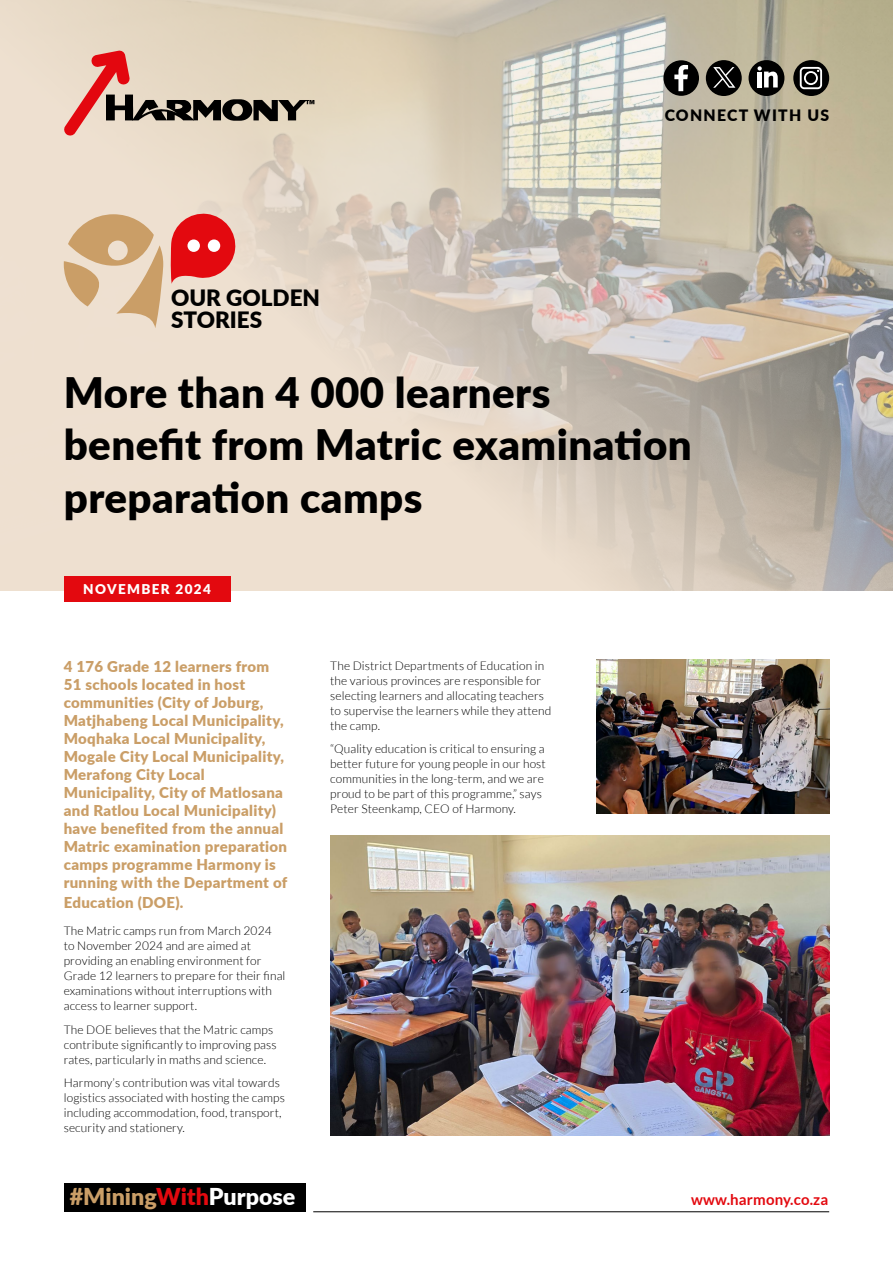
<style>
.page{position:relative;width:893px;height:1263px;background:#fff}
.page>*{position:absolute;margin:0;border:0;box-sizing:border-box;transform-origin:0 0}
.t1{font:900 42px/52.5px "Lato";letter-spacing:.01em;color:#000}
.t2{font:900 23.25px "Lato";color:#ca9e67}
.t3{font:900 22.5px/22.5px "Lato";color:#000}
.t4{font:900 15.75px "Lato";letter-spacing:.08em;color:#000}
.t5{font:900 15px/18px "Lato";letter-spacing:.02em;color:#ca9e67}
.t6{font:700 15px "Lato";letter-spacing:.01em;color:#e3090f}
.t7{font:900 13.5px "Lato";letter-spacing:.1em;color:#fff}
.t8{font:300 12px/15px "Lato";letter-spacing:.01em;color:#000}
.s1{color:#e3090f}
.s2{color:#fff}
</style>
<div class="page">
<img style="left:0;top:0;width:893px;height:590px">
<hr style="left:313px;top:1211px;width:516px;height:1px;background:#000">
<svg style="left:63px;top:50px;width:251px;height:86px;background:#c8ad9d"></svg>
<div style="left:64px;top:1183px;width:242px;height:29px;background:#000"></div>
<div style="left:663px;top:60px;width:36px;height:36px;background:#000;border-radius:50%"></div>
<svg style="left:674px;top:65px;width:14px;height:26px"></svg>
<div style="left:749px;top:60px;width:35px;height:36px;background:#000;border-radius:18px"></div>
<svg style="left:757px;top:66px;width:21px;height:21px"></svg>
<svg style="left:793px;top:60px;width:36px;height:36px"></svg>
<svg style="left:800px;top:67px;width:22px;height:22px"></svg>
<div style="left:706px;top:60px;width:36px;height:36px;background:#000;border-radius:18px"></div>
<svg style="left:713px;top:67px;width:22px;height:21px"></svg>
<div style="left:64px;top:576px;width:166px;height:26px;background:#e3090f"></div>
<svg style="left:170px;top:212px;width:67px;height:72px;background:#e54a49"></svg>
<svg style="left:64px;top:214px;width:99px;height:114px;background:#ddc19f"></svg>
<div style="left:187px;top:239px;width:13px;height:13px;background:#fff;border-radius:50%"></div>
<div style="left:208px;top:239px;width:12px;height:13px;background:#fff;border-radius:50%"></div>
<img style="left:597px;top:660px;width:232px;height:153px">
<img style="left:330px;top:836px;width:499px;height:299px">
<h3 class="t3" style="left:171px;top:285px;width:151px">OUR GOLDEN<br>STORIES</h3>
<h3 class="t4" style="left:665px;top:103px;width:166px">CONNECT WITH US</h3>
<h1 class="t1" style="left:64px;top:364px;width:629px">More than 4 000 learners benefit from Matric examination preparation camps</h1>
<p class="t7" style="left:83px;top:579px;width:129px">NOVEMBER 2024</p>
<p class="t5" style="left:64px;top:657px;width:225px">4 176 Grade 12 learners from<br>51 schools located in host communities (City of Joburg,<br>Matjhabeng Local Municipality,<br>Moqhaka Local Municipality,<br>Mogale City Local Municipality,<br>Merafong City Local<br>Municipality, City of Matlosana and Ratlou Local Municipality) have benefited from the annual<br>Matric examination preparation camps programme Harmony is running with the Department of</p>
<p class="t5" style="left:64px;top:892px;width:121px">Education (DOE).</p>
<p class="t8" style="left:64px;top:923px;width:223px">The Matric camps run from March 2024 to November 2024 and are aimed at providing an enabling environment for Grade 12 learners to prepare for their final examinations without interruptions with access to learner support.</p>
<p class="t8" style="left:64px;top:1022px;width:214px">The DOE believes that the Matric camps contribute significantly to improving pass rates, particularly in maths and science.</p>
<p class="t8" style="left:64px;top:1075px;width:223px">Harmony’s contribution was vital towards logistics associated with hosting the camps including accommodation, food, transport, security and stationery.</p>
<h2 class="t2" style="left:70px;top:1179px;width:227px">#Mining<span class="s1">With</span><span class="s2">Purpose</span></h2>
<p class="t8" style="left:330px;top:658px;width:223px">The District Departments of Education in the various provinces are responsible for selecting learners and allocating teachers to supervise the learners while they attend the camp.</p>
<p class="t8" style="left:330px;top:741px;width:217px">“Quality education is critical to ensuring a better future for young people in our host communities in the long-term, and we are proud to be part of this programme,” says Peter Steenkamp, CEO of Harmony.</p>
<p class="t6" style="left:691px;top:1190px;width:139px">www.harmony.co.za</p>
</div>
